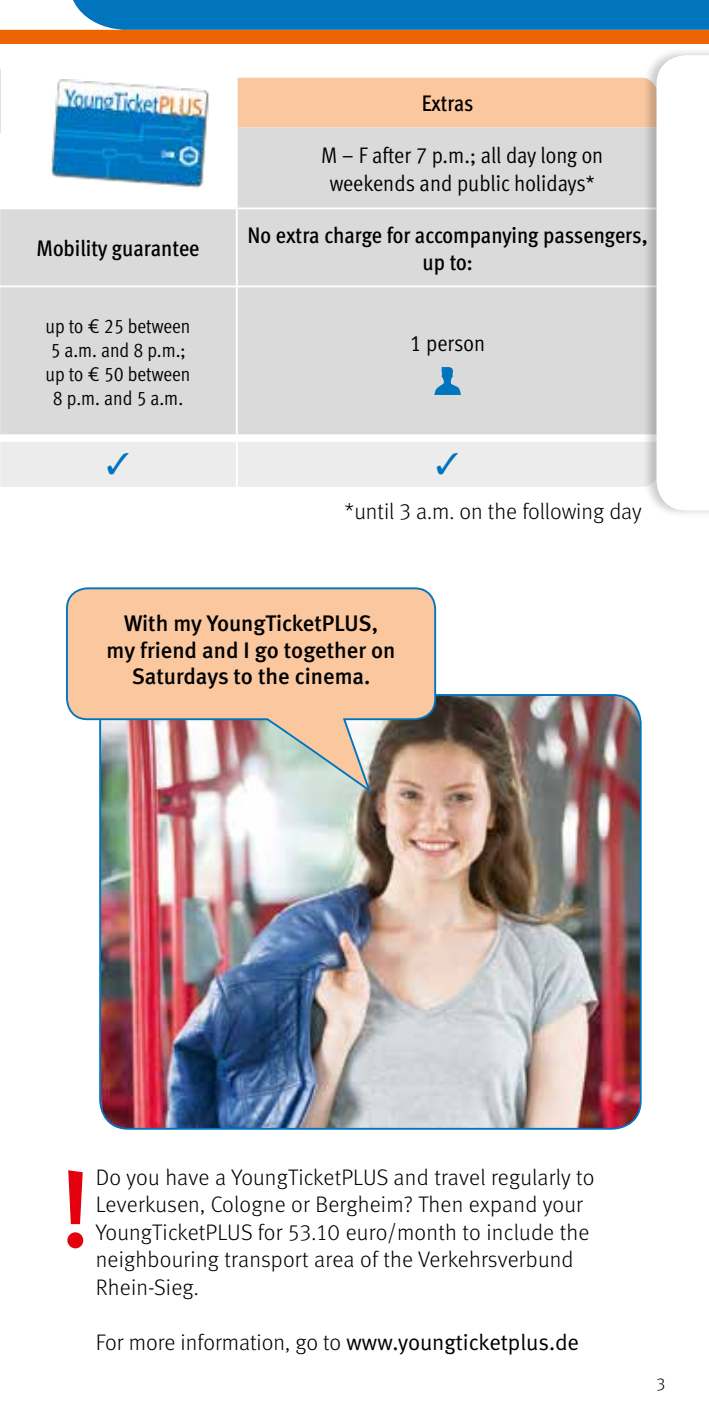
<style>
.page{position:relative;width:709px;height:1418px;background:#fff}
.page>*{position:absolute;margin:0;border:0;box-sizing:border-box;transform-origin:0 0}
.t1{font:22.5px/27.5px "Meta Light LF";letter-spacing:.01em;color:#000}
.t2{font:22.5px/27.5px "Meta Cond Medium LF";color:#000;text-align:center}
.t3{font:22.5px/26.5px "Meta Medium LF";color:#000;text-align:center}
.t4{font:22.5px/27.5px "Meta Cond Normal LF";color:#000;text-align:center}
.t5{font:20px/24px "Meta Cond Normal LF";color:#000;text-align:center}
.t6{font:17.5px "Meta Light LF";color:#000}
.s1{font-family:"Meta Normal LF"}
</style>
<div class="page">
<svg style="left:0;top:0;width:709px;height:44px"></svg>
<img style="left:101px;top:695px;width:539px;height:433px">
<img style="left:66px;top:587px;width:371px;height:214px">
<div style="left:641px;top:47px;width:68px;height:471px;background:#000;opacity:.2"></div>
<svg style="left:67px;top:1170px;width:16px;height:78px"></svg>
<svg style="left:0;top:55px;width:709px;height:455px"></svg>
<p class="t2" style="left:37px;top:234px;width:164px">Mobility guarantee</p>
<p class="t5" style="left:46px;top:314px;width:146px">up to € 25 between<br>5 a.m. and 8 p.m.; up to € 50 between<br>8 p.m. and 5 a.m.</p>
<p class="t2" style="left:422px;top:90px;width:53px">Extras</p>
<p class="t4" style="left:321px;top:141px;width:284px">M – F after 7 p.m.; all day long on weekends and public holidays*</p>
<p class="t2" style="left:247px;top:221px;width:401px">No extra charge for accompanying passengers, up to:</p>
<p class="t4" style="left:410px;top:329px;width:77px">1 person</p>
<p class="t1" style="left:344px;top:497px;width:299px">*until 3 a.m. on the following day</p>
<p class="t3" style="left:107px;top:610px;width:290px">With my YoungTicketPLUS,<br>my friend and I go together on<br>Saturdays to the cinema.</p>
<p class="t1" style="left:96px;top:1162px;width:500px">Do you have a YoungTicketPLUS and travel regularly to Leverkusen, Cologne or Bergheim? Then expand your YoungTicketPLUS for 53.10 euro/month to include the neighbouring transport area of the Verkehrsverbund Rhein-Sieg.</p>
<p class="t1" style="left:96px;top:1327px;width:485px">For more information, go to <span class="s1">www.youngticketplus.de</span></p>
<p class="t6" style="left:656px;top:1373px;width:10px">3</p>
</div>
